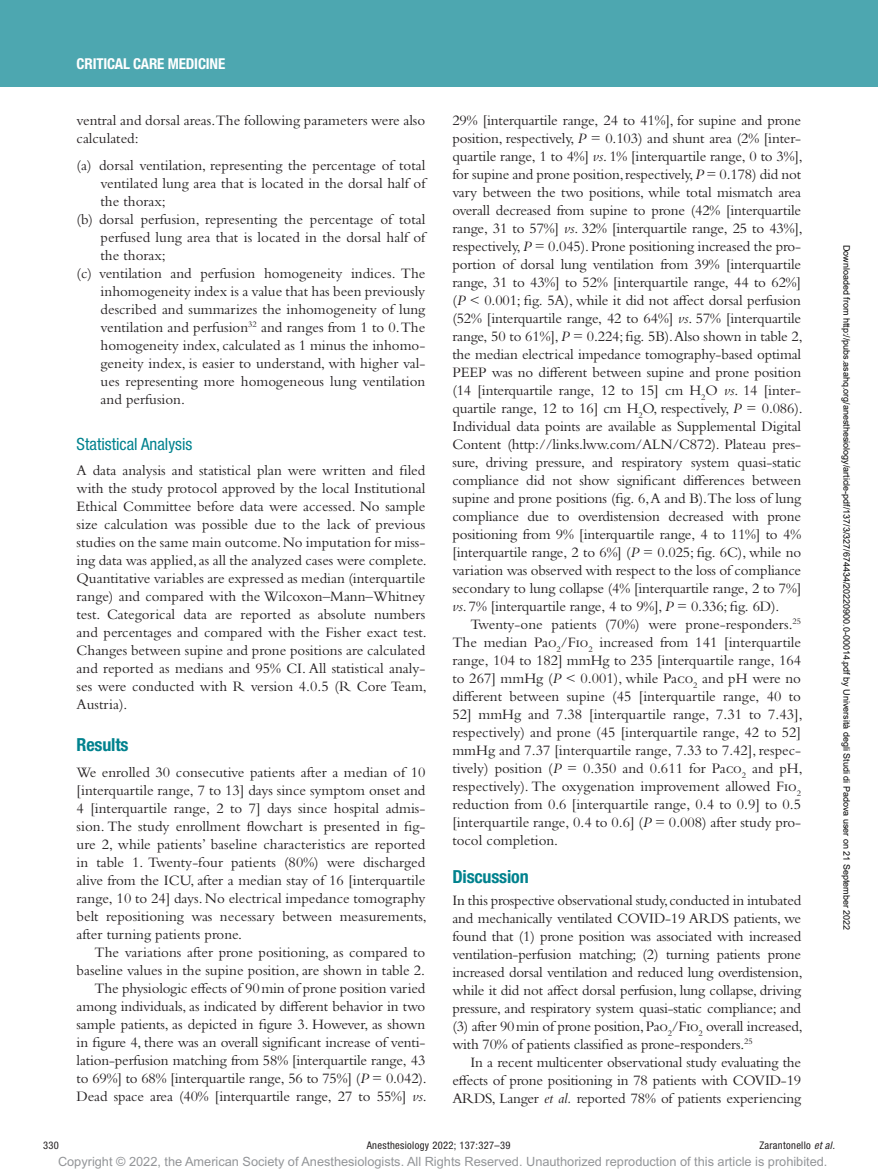
<style>
.page{position:relative;width:878px;height:1175px;background:#fff}
.page>*{position:absolute;margin:0;border:0;box-sizing:border-box;transform-origin:0 0}
.t1{font:700 condensed 18px "Helvetica Neue LT Std";letter-spacing:-.01em;color:#00828e}
.t2{font:condensed 16.8px "Helvetica Neue LT Std";color:#00828e}
.t3{font:15px/18px "Bembo Std";color:#231f20;text-align:justify}
.t4{font:700 condensed 15px "Helvetica Neue LT Std";letter-spacing:-.01em;color:#fff}
.t5{font:12.75px "Arial MT Std";color:#939598}
.t6{font:condensed 10.5px "Helvetica Neue LT Std";letter-spacing:.03em;color:#231f20}
.t7{font:9px "Arial";color:#000}
.s1{font-style:italic}
</style>
<div class="page">
<div style="left:0;top:0;width:878px;height:86px;background:#4da7b0"></div>
<p class="t4" style="left:77px;top:54px;width:150px">CRITICAL CARE MEDICINE</p>
<p class="t3" style="left:77px;top:111px;width:350px">ventral and dorsal areas.The following parameters were also calculated:</p>
<p class="t3" style="left:77px;top:156px;width:350px">(a) dorsal ventilation, representing the percentage of total</p>
<p class="t3" style="left:101px;top:174px;width:326px">ventilated lung area that is located in the dorsal half of</p>
<p class="t3" style="left:101px;top:192px;width:67px">the thorax;</p>
<p class="t3" style="left:77px;top:210px;width:350px">(b) dorsal perfusion, representing the percentage of total</p>
<p class="t3" style="left:101px;top:228px;width:326px">perfused lung area that is located in the dorsal half of</p>
<p class="t3" style="left:101px;top:246px;width:67px">the thorax;</p>
<p class="t3" style="left:77px;top:264px;width:350px">(c) ventilation and perfusion homogeneity indices. The</p>
<p class="t3" style="left:101px;top:282px;width:326px">inhomogeneity index is a value that has been previously</p>
<p class="t3" style="left:101px;top:300px;width:326px">described and summarizes the inhomogeneity of lung</p>
<p class="t3" style="left:101px;top:318px;width:326px">ventilation and perfusion<sup>32</sup> and ranges from 1 to 0. The</p>
<p class="t3" style="left:101px;top:336px;width:326px">homogeneity index, calculated as 1 minus the inhomo-</p>
<p class="t3" style="left:101px;top:354px;width:326px">geneity index, is easier to understand, with higher val-</p>
<p class="t3" style="left:101px;top:372px;width:326px">ues representing more homogeneous lung ventilation</p>
<p class="t3" style="left:101px;top:390px;width:86px">and perfusion.</p>
<p class="t2" style="left:77px;top:435px;width:117px">Statistical Analysis</p>
<p class="t3" style="left:77px;top:461px;width:352px">A data analysis and statistical plan were written and filed with the study protocol approved by the local Institutional Ethical Committee before data were accessed. No sample size calculation was possible due to the lack of previous studies on the same main outcome. No imputation for miss&shy;ing data was applied, as all the analyzed cases were complete.<br>Quantitative variables are expressed as median (interquartile range) and compared with the Wilcoxon–Mann–Whitney test. Categorical data are reported as absolute numbers and percentages and compared with the Fisher exact test.<br>Changes between supine and prone positions are calculated and reported as medians and 95% CI. All statistical analy&shy;ses were conducted with R version 4.0.5 (R Core Team, Austria).</p>
<p class="t1" style="left:77px;top:734px;width:53px">Results</p>
<p class="t3" style="left:77px;top:763px;width:352px">We enrolled 30 consecutive patients after a median of 10 [interquartile range‚ 7 to 13] days since symptom onset and 4 [interquartile range‚ 2 to 7] days since hospital admis&shy;sion. The study enrollment flowchart is presented in fig&shy;ure 2, while patients’ baseline characteristics are reported in table 1. Twenty-four patients (80%) were discharged alive from the ICU, after a median stay of 16 [interquartile range‚ 10 to 24] days. No electrical impedance tomography belt repositioning was necessary between measurements, after turning patients prone.</p>
<p class="t3" style="left:77px;top:943px;width:352px;text-align:right">The variations after prone positioning, as compared to baseline values in the supine position, are shown in table 2.<br>The physiologic effects of 90min of prone position varied among individuals, as indicated by different behavior in two sample patients, as depicted in figure 3. However, as shown in figure 4, there was an overall significant increase of venti&shy;lation-perfusion matching from 58% [interquartile range‚ 43 to 69%] to 68% [interquartile range‚ 56 to 75%] (<span class="s1">P</span> = 0.042).<br>Dead space area (40% [interquartile range‚ 27 to 55%] <span class="s1">vs</span>.</p>
<p class="t3" style="left:452px;top:111px;width:352px">29% [interquartile range‚ 24 to 41%], for supine and prone position, respectively, <span class="s1">P</span> = 0.103) and shunt area (2% [inter&shy;quartile range‚ 1 to 4%] <span class="s1">vs</span>. 1% [interquartile range‚ 0 to 3%], for supine and prone position, respectively, <span class="s1">P</span> = 0.178) did not vary between the two positions, while total mismatch area overall decreased from supine to prone (42% [interquartile range‚ 31 to 57%] <span class="s1">vs</span>. 32% [interquartile range‚ 25 to 43%], respectively, <span class="s1">P</span> = 0.045). Prone positioning increased the pro&shy;portion of dorsal lung ventilation from 39% [interquartile range, 31 to 43%] to 52% [interquartile range, 44 to 62%] (<span class="s1">P</span> &lt; 0.001; fig. 5A), while it did not affect dorsal perfusion (52% [interquartile range, 42 to 64%] <span class="s1">vs</span>. 57% [interquartile range, 50 to 61%], <span class="s1">P</span> = 0.224; fig. 5B). Also shown in table 2, the median electrical impedance tomography-based optimal PEEP was no different between supine and prone position (14 [interquartile range‚ 12 to 15] cm H<sub>2</sub>O <span class="s1">vs</span>. 14 [inter&shy;quartile range‚ 12 to 16] cm H<sub>2</sub>O, respectively, <span class="s1">P</span> = 0.086).<br>Individual data points are available as Supplemental Digital Content (http://links.lww.com/ALN/C872). Plateau pres&shy;sure, driving pressure, and respiratory system quasi-static compliance did not show significant differences between supine and prone positions (fig. 6, A and B).The loss of lung compliance due to overdistension decreased with prone positioning from 9% [interquartile range‚ 4 to 11%] to 4% [interquartile range‚ 2 to 6%] (<span class="s1">P</span> = 0.025; fig. 6C), while no variation was observed with respect to the loss of compliance secondary to lung collapse (4% [interquartile range‚ 2 to 7%] <span class="s1">vs</span>. 7% [interquartile range‚ 4 to 9%], <span class="s1">P</span> = 0.336; fig. 6D).</p>
<p class="t3" style="left:452px;top:615px;width:352px;text-indent:18px">Twenty-one patients (70%) were prone-responders.<sup>25<br></sup>The median Pao<sub>2</sub>/Fio<sub>2</sub> increased from 141 [interquartile range‚ 104 to 182] mmHg to 235 [interquartile range‚ 164 to 267] mmHg (<span class="s1">P</span> &lt; 0.001), while Paco<sub>2</sub> and pH were no different between supine (45 [interquartile range‚ 40 to 52] mmHg and 7.38 [interquartile range‚ 7.31 to 7.43], respectively) and prone (45 [interquartile range‚ 42 to 52] mmHg and 7.37 [interquartile range‚ 7.33 to 7.42], respec&shy;tively) position (<span class="s1">P</span> = 0.350 and 0.611 for Paco<sub>2</sub> and pH, respectively). The oxygenation improvement allowed Fio<sub>2 </sub>reduction from 0.6 [interquartile range‚ 0.4 to 0.9] to 0.5 [interquartile range‚ 0.4 to 0.6] (<span class="s1">P</span> = 0.008) after study pro&shy;tocol completion.</p>
<p class="t1" style="left:452px;top:865px;width:78px">Discussion</p>
<p class="t3" style="left:452px;top:891px;width:352px">In this prospective observational study, conducted in intubated and mechanically ventilated COVID-19 ARDS patients, we found that (1) prone position was associated with increased ventilation-perfusion matching; (2) turning patients prone increased dorsal ventilation and reduced lung overdistension, while it did not affect dorsal perfusion, lung collapse, driving pressure, and respiratory system quasi-static compliance; and (3) after 90min of prone position, Pao<sub>2</sub>/Fio<sub>2</sub> overall increased, with 70% of patients classified as prone-responders.<sup>25</sup></p>
<p class="t3" style="left:452px;top:1053px;width:350px;text-indent:18px">In a recent multicenter observational study evaluating the effects of prone positioning in 78 patients with COVID-19<br>ARDS, Langer <span class="s1">et al.</span> reported 78% of patients experiencing</p>
<p class="t7" style="left:850px;top:244px;width:687px;rotate:90deg">Downloaded from http://pubs.asahq.org/anesthesiology/article-pdf/137/3/327/674434/20220900.0-00014.pdf by Università degli Studi di Padova user on 21 September 2022</p>
<p class="t6" style="left:43px;top:1139px;width:17px">330</p>
<p class="t6" style="left:367px;top:1139px;width:145px">Anesthesiology 2022; 137:327–39</p>
<p class="t6" style="left:759px;top:1139px;width:77px">Zarantonello <span class="s1">et al.</span></p>
<p class="t5" style="left:58px;top:1154px;width:771px">Copyright © 2022, the American Society of Anesthesiologists. All Rights Reserved. Unauthorized reproduction of this article is prohibited.</p>
</div>
